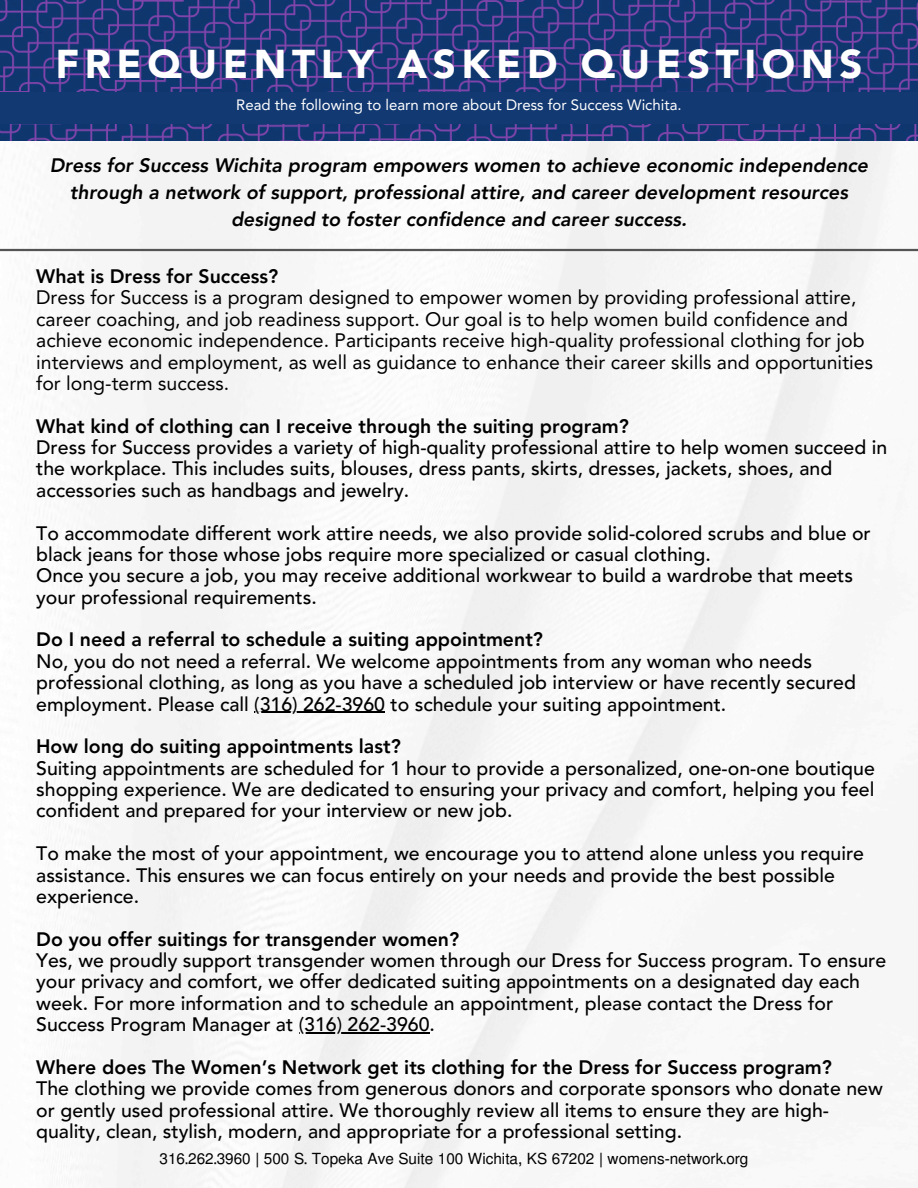
<style>
.page{position:relative;width:918px;height:1188px;background:#fff}
.page>*{position:absolute;margin:0;border:0;box-sizing:border-box;transform-origin:0 0}
.t1{font:900 40.2px "Avenir LT Pro";letter-spacing:.14em;color:#fff}
.t2{font:500 19.5px/21.3px "Avenir LT Pro";color:#000}
.t3{font:19.5px/21.3px "Avenir LT Pro";color:#000}
.t4{font:italic 800 19.5px/27px "Avenir LT Pro";color:#000;text-align:center}
.t5{font:500 16.65px "Simple CLM";color:#000}
.t6{font:15px "Avenir LT Pro";color:#fff}
.s1{font-weight:800}
</style>
<div class="page">
<img style="left:0;top:141px;width:918px;height:1047px">
<img style="left:0;top:0;width:918px;height:141px">
<hr style="left:0;top:249px;width:918px;height:2px;background:#545454">
<div style="left:0;top:92px;width:918px;height:32px;background:#123972"></div>
<hr style="left:254px;top:712px;width:131px;height:1px;background:#000">
<hr style="left:299px;top:1032px;width:131px;height:1px;background:#000">
<h2 class="t1" style="left:55px;top:48px;width:809px">FREQUENTLY ASKED QUESTIONS</h2>
<h2 class="t6" style="left:236px;top:99px;width:447px">Read the following to learn more about Dress for Success Wichita.</h2>
<h2 class="t4" style="left:50px;top:154px;width:820px">Dress for Success Wichita program empowers women to achieve economic independence through a network of support, professional attire, and career development resources designed to foster confidence and career success.</h2>
<p class="t3" style="left:36px;top:267px;width:838px"><span class="s1">What is Dress for Success?<br></span>Dress for Success is a program designed to empower women by providing professional attire, career coaching, and job readiness support. Our goal is to help women build confidence and achieve economic independence. Participants receive high-quality professional clothing for job interviews and employment, as well as guidance to enhance their career skills and opportunities for long-term success.</p>
<h1 class="t2" style="left:36px;top:417px;width:853px"><span class="s1">What kind of clothing can I receive through the suiting program?<br></span>Dress for Success provides a variety of high-quality professional attire to help women succeed in the workplace. This includes suits, blouses, dress pants, skirts, dresses, jackets, shoes, and accessories such as handbags and jewelry.</h1>
<p class="t2" style="left:36px;top:524px;width:836px">To accommodate different work attire needs, we also provide solid-colored scrubs and blue or black jeans for those whose jobs require more specialized or casual clothing.<br>Once you secure a job, you may receive additional workwear to build a wardrobe that meets your professional requirements.</p>
<h2 class="t2" style="left:36px;top:631px;width:821px"><span class="s1">Do I need a referral to schedule a suiting appointment?<br></span>No, you do not need a referral. We welcome appointments from any woman who needs professional clothing, as long as you have a scheduled job interview or have recently secured employment. Please call (316) 262-3960 to schedule your suiting appointment.</h2>
<p class="t2" style="left:36px;top:738px;width:840px"><span class="s1">How long do suiting appointments last?<br></span>Suiting appointments are scheduled for 1 hour to provide a personalized, one-on-one boutique shopping experience. We are dedicated to ensuring your privacy and comfort, helping you feel confident and prepared for your interview or new job.</p>
<h3 class="t2" style="left:36px;top:845px;width:829px">To make the most of your appointment, we encourage you to attend alone unless you require assistance. This ensures we can focus entirely on your needs and provide the best possible experience.</h3>
<h2 class="t2" style="left:36px;top:930px;width:852px"><span class="s1">Do you offer suitings for transgender women?<br></span>Yes, we proudly support transgender women through our Dress for Success program. To ensure your privacy and comfort, we offer dedicated suiting appointments on a designated day each week. For more information and to schedule an appointment, please contact the Dress for Success Program Manager at (316) 262-3960.</h2>
<h2 class="t2" style="left:36px;top:1058px;width:848px"><span class="s1">Where does The Women’s Network get its clothing for the Dress for Success program?<br></span>The clothing we provide comes from generous donors and corporate sponsors who donate new or gently used professional attire. We thoroughly review all items to ensure they are high&shy;quality, clean, stylish, modern, and appropriate for a professional setting.</h2>
<h2 class="t5" style="left:160px;top:1151px;width:590px">316.262.3960 | 500 S. Topeka Ave Suite 100 Wichita, KS 67202 | womens-network.org</h2>
</div>
